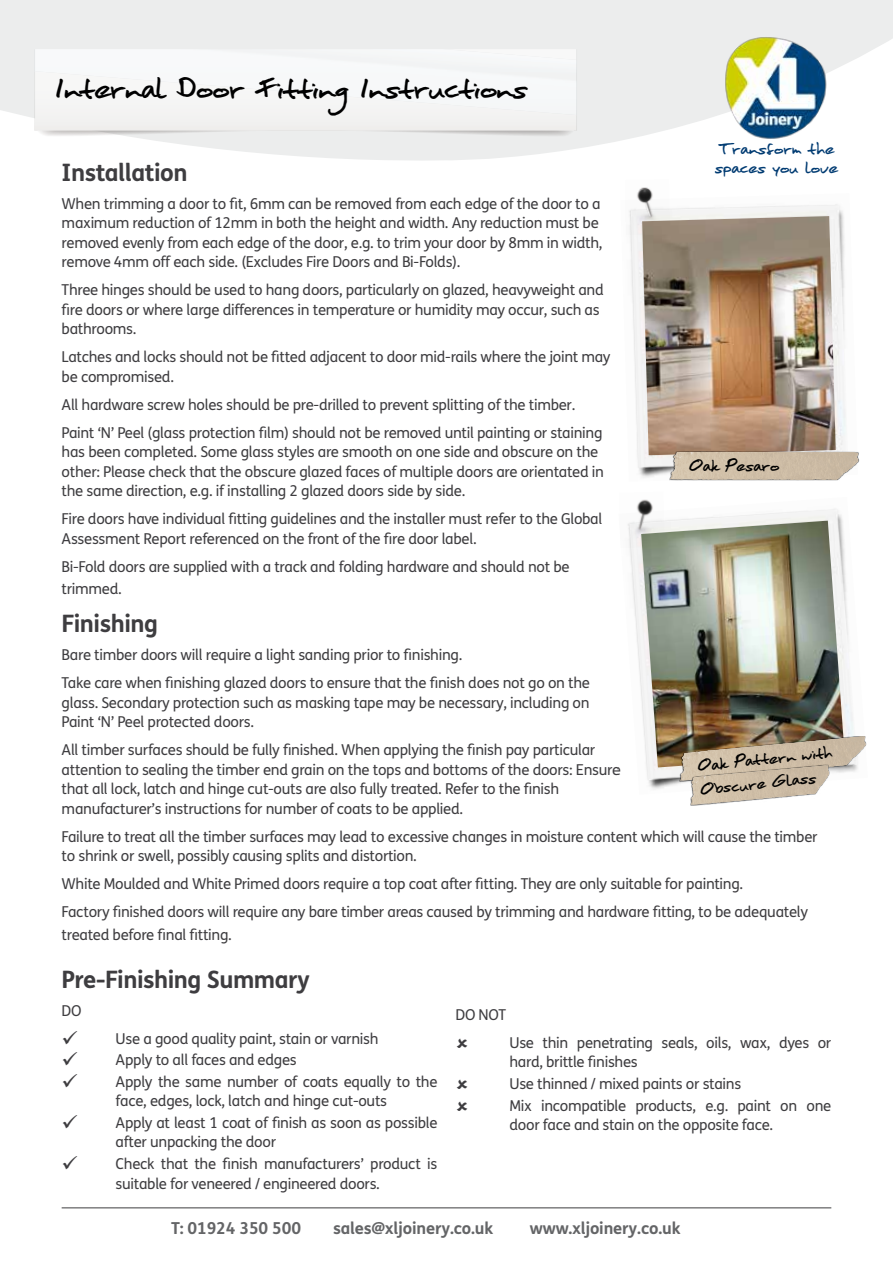
<style>
.page{position:relative;width:893px;height:1263px;background:#fff}
.page>*{position:absolute;margin:0;border:0;box-sizing:border-box;transform-origin:0 0}
.t1{font:33px "Moan Hand";letter-spacing:-.02em;color:#000}
.t2{font:700 24px "FS Me";letter-spacing:-.02em;color:#3e3d40}
.t3{font:18px/24px "Moan Hand";letter-spacing:-.01em;color:#000}
.t4{font:18px/19.5px "Moan Hand";color:#003b72}
.t5{font:700 16.5px "FS Me";letter-spacing:-.01em;color:#646567}
.t6{font:15px/19.5px "FS Me";letter-spacing:-.02em;color:#3e3d40}
</style>
<div class="page">
<svg style="left:0;top:0;width:893px;height:161px;fill:#eceded"></svg>
<img style="left:722px;top:33px;width:109px;height:110px">
<svg style="left:34px;top:49px;width:543px;height:88px"></svg>
<div style="left:35px;top:49px;width:541px;height:66px;background:#f6f7f8"></div>
<hr style="left:62px;top:1207px;width:769px;height:1px;background:#3e3d40">
<div style="left:631px;top:205px;width:215px;height:262px;background:#f4f4f4"></div>
<img style="left:629px;top:187px;width:41px;height:48px">
<img style="left:636px;top:189px;width:15px;height:29px">
<img style="left:642px;top:216px;width:194px;height:239px">
<svg style="left:670px;top:450px;width:189px;height:31px"></svg>
<img style="left:629px;top:509px;width:225px;height:271px">
<img style="left:627px;top:499px;width:38px;height:49px">
<img style="left:638px;top:501px;width:15px;height:29px">
<img style="left:641px;top:521px;width:203px;height:246px">
<svg style="left:677px;top:734px;width:190px;height:72px"></svg>
<h1 class="t1" style="left:55px;top:68px;width:474px">Internal Door Fitting Instructions</h1>
<p class="t4" style="left:715px;top:138px;width:125px">Transform the spaces you love</p>
<h2 class="t2" style="left:62px;top:154px;width:128px">Installation</h2>
<p class="t6" style="left:62px;top:193px;width:542px">When trimming a door to fit, 6mm can be removed from each edge of the door to a maximum reduction of 12mm in both the height and width. Any reduction must be removed evenly from each edge of the door, e.g. to trim your door by 8mm in width, remove 4mm off each side. (Excludes Fire Doors and Bi-Folds).</p>
<p class="t6" style="left:62px;top:280px;width:544px">Three hinges should be used to hang doors, particularly on glazed, heavyweight and fire doors or where large differences in temperature or humidity may occur, such as bathrooms.</p>
<p class="t6" style="left:62px;top:347px;width:550px">Latches and locks should not be fitted adjacent to door mid-rails where the joint may be compromised.</p>
<p class="t6" style="left:62px;top:390px;width:542px;line-height:28px">All hardware screw holes should be pre-drilled to prevent splitting of the timber.<br>Paint ‘N’ Peel (glass protection film) should not be removed until painting or staining</p>
<p class="t6" style="left:62px;top:442px;width:544px">has been completed. Some glass styles are smooth on one side and obscure on the other: Please check that the obscure glazed faces of multiple doors are orientated in the same direction, e.g. if installing 2 glazed doors side by side.</p>
<p class="t6" style="left:62px;top:509px;width:542px">Fire doors have individual fitting guidelines and the installer must refer to the Global<br>Assessment Report referenced on the front of the fire door label.</p>
<p class="t6" style="left:62px;top:555px;width:509px;line-height:22.5px">Bi-Fold doors are supplied with a track and folding hardware and should not be trimmed.</p>
<h2 class="t2" style="left:62px;top:605px;width:98px">Finishing</h2>
<p class="t6" style="left:62px;top:641px;width:530px;line-height:28px">Bare timber doors will require a light sanding prior to finishing.<br>Take care when finishing glazed doors to ensure that the finish does not go on the</p>
<p class="t6" style="left:62px;top:692px;width:529px">glass. Secondary protection such as masking tape may be necessary, including on<br>Paint ‘N’ Peel protected doors.</p>
<p class="t6" style="left:62px;top:740px;width:560px">All timber surfaces should be fully finished. When applying the finish pay particular attention to sealing the timber end grain on the tops and bottoms of the doors: Ensure that all lock, latch and hinge cut-outs are also fully treated. Refer to the finish manufacturer’s instructions for number of coats to be applied.</p>
<p class="t6" style="left:62px;top:826px;width:757px">Failure to treat all the timber surfaces may lead to excessive changes in moisture content which will cause the timber to shrink or swell, possibly causing splits and distortion.</p>
<p class="t6" style="left:62px;top:870px;width:748px;line-height:28px">White Moulded and White Primed doors require a top coat after fitting. They are only suitable for painting.<br>Factory finished doors will require any bare timber areas caused by trimming and hardware fitting, to be adequately</p>
<p class="t6" style="left:62px;top:924px;width:172px">treated before final fitting.</p>
<p class="t3" style="left:689px;top:453px;width:92px">Oak Pesaro</p>
<p class="t3" style="left:696px;top:753px;width:137px;rotate:-6deg">Oak Pattern with<br>Obscure Glass</p>
<h2 class="t2" style="left:62px;top:960px;width:250px">Pre-Finishing Summary</h2>
<p class="t6" style="left:62px;top:1000px;width:21px">DO</p>
<p class="t6" style="left:116px;top:1027px;width:323px;line-height:21.6px">Use a good quality paint, stain or varnish<br>Apply to all faces and edges<br>Apply the same number of coats equally to the</p>
<p class="t6" style="left:116px;top:1090px;width:323px;line-height:21.6px">face, edges, lock, latch and hinge cut-outs<br>Apply at least 1 coat of finish as soon as possible</p>
<p class="t6" style="left:116px;top:1131px;width:323px;line-height:21.6px">after unpacking the door<br>Check that the finish manufacturers’ product is</p>
<p class="t6" style="left:116px;top:1173px;width:266px">suitable for veneered / engineered doors.</p>
<p class="t6" style="left:455px;top:1004px;width:52px">DO NOT</p>
<p class="t6" style="left:509px;top:1032px;width:323px">Use thin penetrating seals, oils, wax, dyes or hard, brittle finishes</p>
<p class="t6" style="left:509px;top:1072px;width:323px;line-height:21.6px">Use thinned / mixed paints or stains<br>Mix incompatible products, e.g. paint on one</p>
<p class="t6" style="left:509px;top:1115px;width:265px">door face and stain on the opposite face.</p>
<p class="t5" style="left:171px;top:1215px;width:132px">T: 01924 350 500</p>
<p class="t5" style="left:333px;top:1215px;width:162px">sales@xljoinery.co.uk</p>
<p class="t5" style="left:530px;top:1215px;width:152px">www.xljoinery.co.uk</p>
</div>
